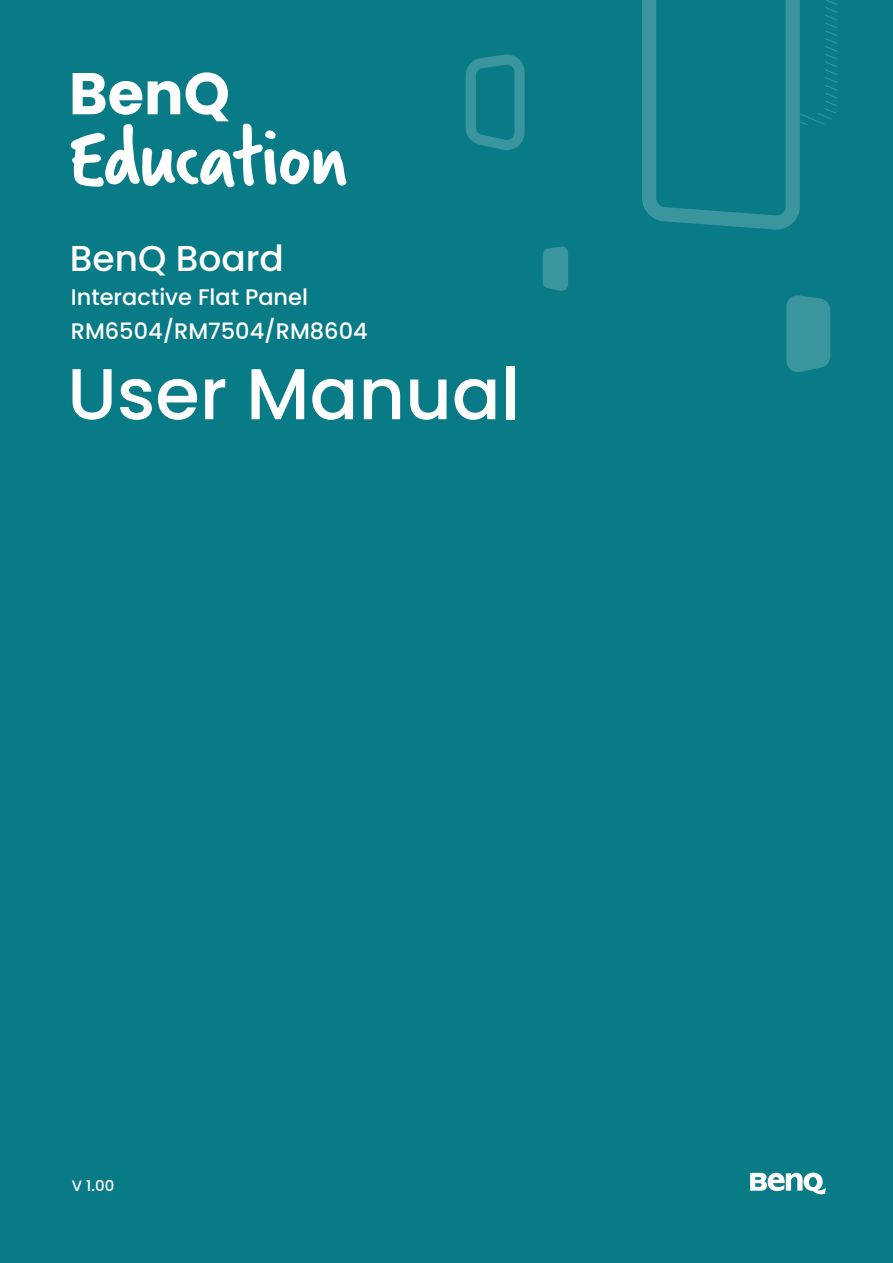
<style>
.page{position:relative;width:893px;height:1263px;background:#097b86}
.page>*{position:absolute;margin:0;border:0;box-sizing:border-box;transform-origin:0 0}
.t1{font:500 72px "Poppins";color:#fff}
.t2{font:500 36px "Poppins";color:#fff}
.t3{font:500 22.5px "Poppins";color:#fff}
.t4{font:500 15px "Poppins";color:#fff}
</style>
<div class="page">
<svg style="left:786px;top:295px;width:44px;height:77px;background:#35929b"></svg>
<svg style="left:543px;top:247px;width:25px;height:44px"></svg>
<svg style="left:642px;top:0;width:195px;height:230px"></svg>
<svg style="left:466px;top:54px;width:59px;height:96px"></svg>
<svg style="left:71px;top:72px;width:275px;height:115px"></svg>
<svg style="left:750px;top:1172px;width:76px;height:23px"></svg>
<h2 class="t2" style="left:70px;top:235px;width:216px">BenQ Board</h2>
<p class="t3" style="left:71px;top:284px;width:239px">Interactive Flat Panel</p>
<p class="t3" style="left:71px;top:318px;width:298px">RM6504/RM7504/RM8604</p>
<h1 class="t1" style="left:67px;top:352px;width:454px">User Manual</h1>
<p class="t4" style="left:72px;top:1177px;width:44px">V 1.00</p>
</div>
